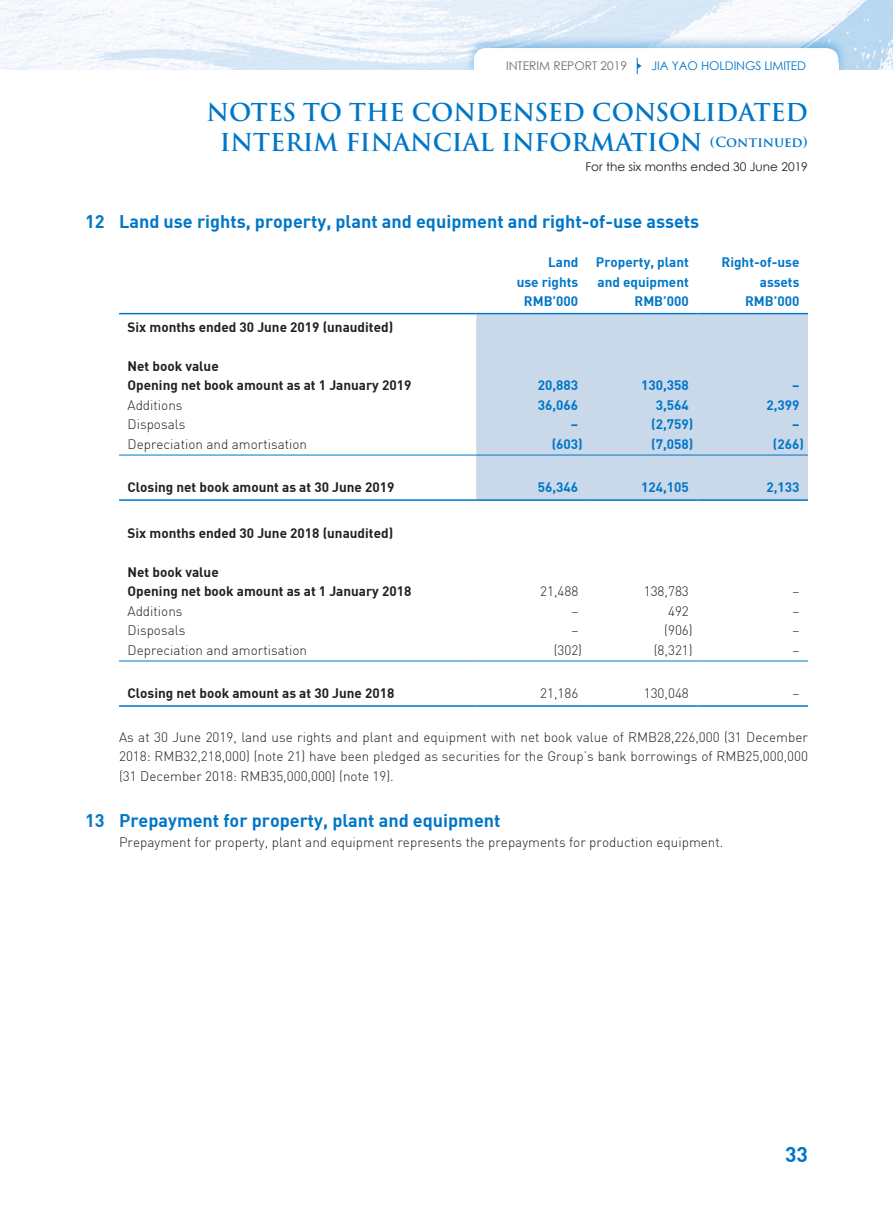
<style>
.page{position:relative;width:893px;height:1212px;background:#fff}
.page>*{position:absolute;margin:0;border:0;box-sizing:border-box;transform-origin:0 0}
.t1{font:600 24px/30px "Trajan Pro 3";letter-spacing:-.005em;color:#0076c8;text-align:center}
.t2{font:21px "DIN Bold";color:#0076c8}
.t3{font:18px "DIN Bold";color:#0076c8}
.t4{font:13.5px/19.5px "DIN Light";color:#231f20;text-align:justify}
.t5{font:13.5px/19.5px "DIN Bold";color:#231f20}
.t6{font:13.5px/19.5px "DIN Bold";color:#0076c8;text-align:right}
.t7{font:12px "Century Gothic";color:#231f20}
.t8{font:12px "Century Gothic";letter-spacing:-.01em;color:#0076c8}
.t9{font:12px "Century Gothic";color:#6c6d70}
</style>
<div class="page">
<img style="left:0;top:0;width:893px;height:69px">
<div style="left:465px;top:34px;width:383px;height:35px;background:#0076c8;opacity:.4"></div>
<svg style="left:474px;top:48px;width:364px;height:26px"></svg>
<div style="left:476px;top:314px;width:332px;height:185px;background:#cad9e9"></div>
<hr style="left:119px;top:313px;width:357px;height:1px;background:#0076c8">
<hr style="left:476px;top:313px;width:111px;height:1px;background:#0076c8">
<hr style="left:587px;top:313px;width:110px;height:1px;background:#0076c8">
<hr style="left:697px;top:313px;width:111px;height:1px;background:#0076c8">
<hr style="left:119px;top:455px;width:357px;height:1px;background:#0076c8">
<hr style="left:476px;top:455px;width:111px;height:1px;background:#0076c8">
<hr style="left:587px;top:455px;width:110px;height:1px;background:#0076c8">
<hr style="left:697px;top:455px;width:111px;height:1px;background:#0076c8">
<hr style="left:119px;top:499px;width:357px;height:2px;background:#0076c8">
<hr style="left:476px;top:499px;width:111px;height:2px;background:#0076c8">
<hr style="left:587px;top:499px;width:110px;height:2px;background:#0076c8">
<hr style="left:697px;top:499px;width:111px;height:2px;background:#0076c8">
<hr style="left:119px;top:661px;width:357px;height:1px;background:#0076c8">
<hr style="left:476px;top:661px;width:111px;height:1px;background:#0076c8">
<hr style="left:587px;top:661px;width:110px;height:1px;background:#0076c8">
<hr style="left:697px;top:661px;width:111px;height:1px;background:#0076c8">
<hr style="left:119px;top:705px;width:357px;height:2px;background:#0076c8">
<hr style="left:476px;top:705px;width:111px;height:2px;background:#0076c8">
<hr style="left:587px;top:705px;width:110px;height:2px;background:#0076c8">
<hr style="left:697px;top:705px;width:111px;height:2px;background:#0076c8">
<p class="t9" style="left:506px;top:57px;width:123px">INTERIM REPORT 2019</p>
<p class="t8" style="left:652px;top:57px;width:156px">JIA YAO HOLDINGS LIMITED</p>
<h1 class="t1" style="left:207px;top:98px;width:603px">NOTES TO THE CONDENSED CONSOLIDATED<br>INTERIM FINANCIAL INFORMATION <sup>(Continued)</sup></h1>
<p class="t7" style="left:585px;top:158px;width:224px">For the six months ended 30 June 2019</p>
<h3 class="t3" style="left:85px;top:210px;width:616px">12 Land use rights, property, plant and equipment and right-of-use assets</h3>
<p class="t6" style="left:517px;top:252px;width:63px">Land<br>use rights</p>
<p class="t6" style="left:596px;top:252px;width:95px;text-align:left">Property, plant and equipment</p>
<p class="t6" style="left:722px;top:252px;width:79px">Right-of-use assets</p>
<p class="t6" style="left:524px;top:291px;width:56px">RMB’000</p>
<p class="t6" style="left:634px;top:291px;width:56px">RMB’000</p>
<p class="t6" style="left:745px;top:291px;width:56px">RMB’000</p>
<p class="t5" style="left:128px;top:317px;width:267px">Six months ended 30 June 2019 (unaudited)</p>
<p class="t5" style="left:128px;top:356px;width:285px">Net book value<br>Opening net book amount as at 1 January 2019</p>
<p class="t6" style="left:538px;top:375px;width:42px">20,883</p>
<p class="t6" style="left:641px;top:375px;width:49px">130,358</p>
<p class="t6" style="left:792px;top:375px;width:9px">–</p>
<p class="t4" style="left:128px;top:395px;width:57px">Additions</p>
<p class="t6" style="left:538px;top:395px;width:42px">36,066</p>
<p class="t6" style="left:656px;top:395px;width:35px">3,564</p>
<p class="t6" style="left:766px;top:395px;width:35px">2,399</p>
<p class="t4" style="left:128px;top:415px;width:59px">Disposals</p>
<p class="t6" style="left:571px;top:414px;width:9px">–</p>
<p class="t6" style="left:651px;top:414px;width:44px">(2,759)</p>
<p class="t6" style="left:792px;top:414px;width:9px">–</p>
<p class="t4" style="left:128px;top:434px;width:181px">Depreciation and amortisation</p>
<p class="t6" style="left:552px;top:434px;width:33px">(603)</p>
<p class="t6" style="left:651px;top:434px;width:44px">(7,058)</p>
<p class="t6" style="left:773px;top:434px;width:33px">(266)</p>
<p class="t5" style="left:128px;top:477px;width:268px">Closing net book amount as at 30 June 2019</p>
<p class="t6" style="left:538px;top:477px;width:42px">56,346</p>
<p class="t6" style="left:641px;top:477px;width:49px">124,105</p>
<p class="t6" style="left:766px;top:477px;width:35px">2,133</p>
<p class="t5" style="left:128px;top:523px;width:267px">Six months ended 30 June 2018 (unaudited)</p>
<p class="t5" style="left:128px;top:562px;width:285px">Net book value<br>Opening net book amount as at 1 January 2018</p>
<p class="t4" style="left:540px;top:582px;width:40px">21,488</p>
<p class="t4" style="left:644px;top:582px;width:47px">138,783</p>
<p class="t4" style="left:792px;top:582px;width:8px">–</p>
<p class="t4" style="left:128px;top:601px;width:57px">Additions</p>
<p class="t4" style="left:571px;top:601px;width:8px">–</p>
<p class="t4" style="left:668px;top:601px;width:22px">492</p>
<p class="t4" style="left:792px;top:601px;width:8px">–</p>
<p class="t4" style="left:128px;top:621px;width:59px">Disposals</p>
<p class="t4" style="left:571px;top:621px;width:8px">–</p>
<p class="t4" style="left:664px;top:621px;width:30px">(906)</p>
<p class="t4" style="left:792px;top:621px;width:8px">–</p>
<p class="t4" style="left:128px;top:640px;width:181px">Depreciation and amortisation</p>
<p class="t4" style="left:554px;top:640px;width:30px">(302)</p>
<p class="t4" style="left:654px;top:640px;width:40px">(8,321)</p>
<p class="t4" style="left:792px;top:640px;width:8px">–</p>
<p class="t5" style="left:128px;top:683px;width:268px">Closing net book amount as at 30 June 2018</p>
<p class="t4" style="left:540px;top:684px;width:40px">21,186</p>
<p class="t4" style="left:644px;top:684px;width:47px">130,048</p>
<p class="t4" style="left:792px;top:684px;width:8px">–</p>
<p class="t4" style="left:119px;top:727px;width:690px">As at 30 June 2019, land use rights and plant and equipment with net book value of RMB28,226,000 (31 December 2018: RMB32,218,000) (note 21) have been pledged as securities for the Group’s bank borrowings of RMB25,000,000 (31 December 2018: RMB35,000,000) (note 19).</p>
<h3 class="t3" style="left:85px;top:809px;width:417px">13 Prepayment for property, plant and equipment</h3>
<p class="t4" style="left:119px;top:832px;width:606px">Prepayment for property, plant and equipment represents the prepayments for production equipment.</p>
<h2 class="t2" style="left:785px;top:1140px;width:24px">33</h2>
</div>
